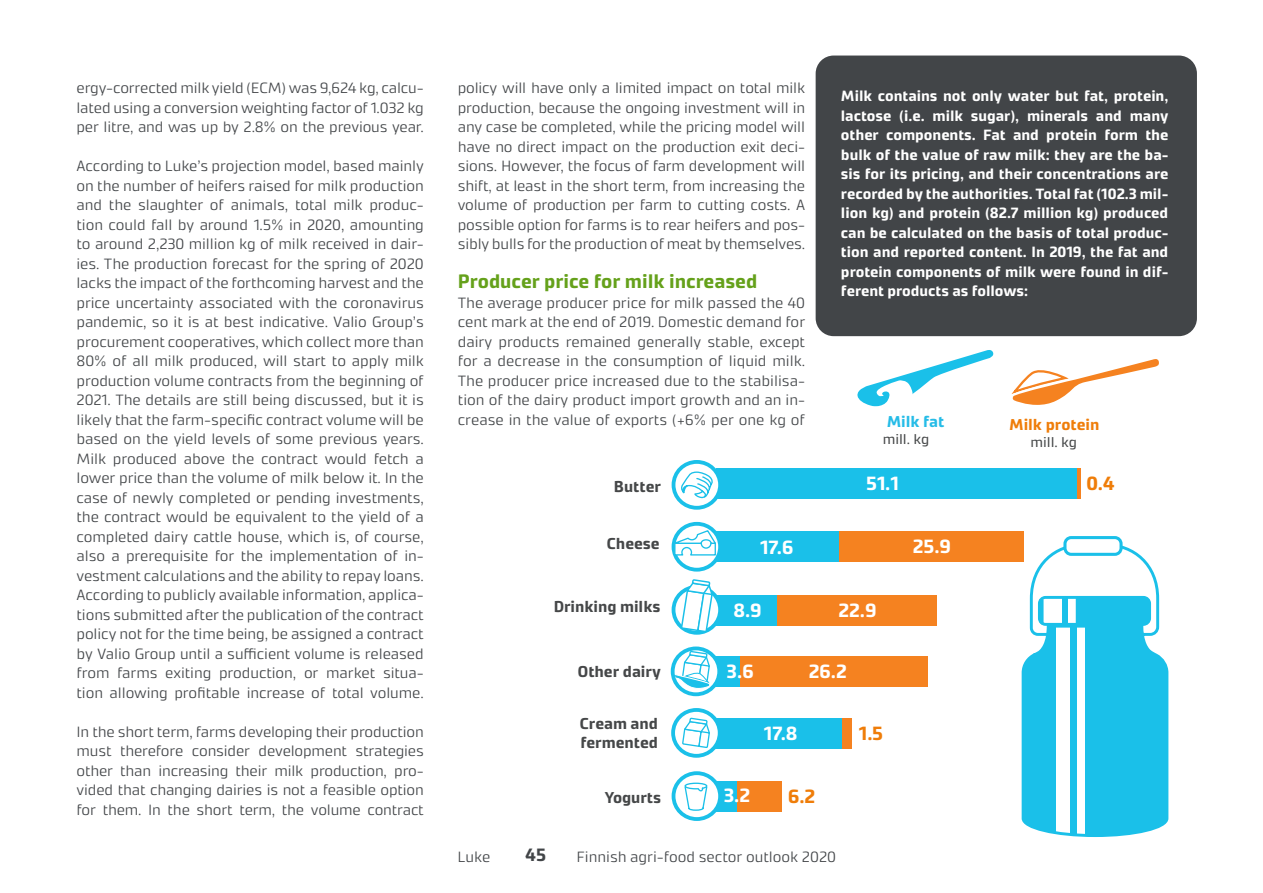
<style>
.page{position:relative;width:1263px;height:893px;background:#fff}
.page>*{position:absolute;margin:0;border:0;box-sizing:border-box;transform-origin:0 0}
.väliotsikko{font:700 19.5px "Accura";color:#65a11b}
.t1{font:700 19.35px "Accura";color:#fff}
.t2{font:700 19.35px "Accura";color:#ef7d09}
.t3{font:700 18px "Accura";color:#424548}
.t4{font:700 15.9px/19px "Accura";color:#454748}
.t5{font:700 15.9px "Accura";color:#ef7d09}
.t6{font:700 15.9px "Accura";color:#26bce7}
.leipis{font:300 15px/19.5px "Accura";letter-spacing:-.01em;color:#424548;text-align:justify}
.tekstiboksi{font:700 15px/19.5px "Accura";color:#fff;text-align:justify}
.t7{font:15px "Accura Light 2";color:#424548}
.t8{font:14.1px "Accura Regular 3";color:#454748}
</style>
<div class="page">
<div style="left:816px;top:56px;width:381px;height:280px;background:#424548;border-radius:18px"></div>
<svg style="left:857px;top:350px;width:137px;height:57px"></svg>
<svg style="left:1011px;top:359px;width:148px;height:46px"></svg>
<div style="left:716px;top:468px;width:361px;height:31px;background:#1ac0e9"></div>
<div style="left:716px;top:532px;width:124px;height:30px;background:#1ac0e9"></div>
<div style="left:716px;top:595px;width:62px;height:30px;background:#1ac0e9"></div>
<div style="left:716px;top:656px;width:24px;height:31px;background:#1ac0e9"></div>
<div style="left:716px;top:719px;width:126px;height:30px;background:#1ac0e9"></div>
<hr style="left:1077px;top:468px;width:4px;height:31px;background:#f58220">
<div style="left:840px;top:532px;width:184px;height:30px;background:#f58220"></div>
<div style="left:778px;top:595px;width:159px;height:30px;background:#f58220"></div>
<div style="left:740px;top:656px;width:187px;height:31px;background:#f58220"></div>
<div style="left:842px;top:719px;width:10px;height:30px;background:#f58220"></div>
<div style="left:716px;top:781px;width:21px;height:30px;background:#1ac0e9"></div>
<div style="left:737px;top:781px;width:44px;height:30px;background:#f58220"></div>
<svg style="left:673px;top:587px;width:47px;height:46px"></svg>
<div style="left:672px;top:585px;width:50px;height:50px;border:4px solid #1ac0e9;border-radius:50%"></div>
<svg style="left:680px;top:580px;width:34px;height:53px"></svg>
<svg style="left:673px;top:524px;width:47px;height:46px"></svg>
<div style="left:672px;top:522px;width:50px;height:50px;border:4px solid #1ac0e9;border-radius:50%"></div>
<svg style="left:671px;top:529px;width:47px;height:27px"></svg>
<svg style="left:673px;top:462px;width:47px;height:46px"></svg>
<div style="left:672px;top:460px;width:50px;height:50px;border:4px solid #1ac0e9;border-radius:50%"></div>
<svg style="left:680px;top:471px;width:35px;height:30px"></svg>
<svg style="left:673px;top:710px;width:47px;height:46px"></svg>
<div style="left:671px;top:708px;width:51px;height:50px;border:4px solid #1ac0e9;border-radius:50%"></div>
<svg style="left:681px;top:718px;width:30px;height:31px"></svg>
<svg style="left:673px;top:773px;width:47px;height:46px"></svg>
<div style="left:672px;top:771px;width:50px;height:50px;border:4px solid #1ac0e9;border-radius:50%"></div>
<svg style="left:684px;top:782px;width:24px;height:29px"></svg>
<svg style="left:1021px;top:542px;width:148px;height:295px"></svg>
<div style="left:1062px;top:597px;width:6px;height:27px;background:#1ac0e9"></div>
<div style="left:1065px;top:538px;width:56px;height:16px;background:#fff;border-radius:6px"></div>
<div style="left:1063px;top:536px;width:59px;height:20px;border:3px solid #1ac0e9;border-radius:6px"></div>
<svg style="left:673px;top:648px;width:46px;height:46px"></svg>
<div style="left:671px;top:646px;width:50px;height:50px;border:4px solid #1ac0e9;border-radius:50%"></div>
<svg style="left:675px;top:650px;width:36px;height:39px"></svg>
<p class="leipis" style="left:77px;top:78px;width:349px">ergy-corrected milk yield (ECM) was 9,624 kg, calcu&shy;lated using a conversion weighting factor of 1.032 kg per litre, and was up by 2.8% on the previous year.</p>
<p class="leipis" style="left:77px;top:156px;width:349px">According to Luke’s projection model, based mainly on the number of heifers raised for milk production and the slaughter of animals, total milk produc&shy;tion could fall by around 1.5% in 2020, amounting to around 2,230 million kg of milk received in dair&shy;ies. The production forecast for the spring of 2020 lacks the impact of the forthcoming harvest and the price uncertainty associated with the coronavirus pandemic, so it is at best indicative. Valio Group’s procurement cooperatives, which collect more than 80% of all milk produced, will start to apply milk production volume contracts from the beginning of 2021. The details are still being discussed, but it is likely that the farm-specific contract volume will be based on the yield levels of some previous years.<br>Milk produced above the contract would fetch a lower price than the volume of milk below it. In the case of newly completed or pending investments, the contract would be equivalent to the yield of a completed dairy cattle house, which is, of course, also a prerequisite for the implementation of in&shy;vestment calculations and the ability to repay loans.<br>According to publicly available information, applica&shy;tions submitted after the publication of the contract policy not for the time being, be assigned a contract by Valio Group until a sufficient volume is released from farms exiting production, or market situa&shy;tion allowing profitable increase of total volume.</p>
<p class="leipis" style="left:77px;top:721px;width:349px">In the short term, farms developing their production must therefore consider development strategies other than increasing their milk production, pro&shy;vided that changing dairies is not a feasible option for them. In the short term, the volume contract</p>
<p class="leipis" style="left:458px;top:78px;width:349px">policy will have only a limited impact on total milk production, because the ongoing investment will in any case be completed, while the pricing model will have no direct impact on the production exit deci&shy;sions. However, the focus of farm development will shift, at least in the short term, from increasing the volume of production per farm to cutting costs. A possible option for farms is to rear heifers and pos&shy;sibly bulls for the production of meat by themselves.</p>
<p class="väliotsikko" style="left:458px;top:269px;width:301px">Producer price for milk increased</p>
<p class="leipis" style="left:458px;top:292px;width:349px">The average producer price for milk passed the 40 cent mark at the end of 2019. Domestic demand for dairy products remained generally stable, except for a decrease in the consumption of liquid milk.<br>The producer price increased due to the stabilisa&shy;tion of the dairy product import growth and an in&shy;crease in the value of exports (+6% per one kg of</p>
<p class="t4" style="left:614px;top:477px;width:49px">Butter</p>
<p class="tekstiboksi" style="left:841px;top:87px;width:329px">Milk contains not only water but fat, protein, lactose (i.e. milk sugar), minerals and many other components. Fat and protein form the bulk of the value of raw milk: they are the ba&shy;sis for its pricing, and their concentrations are recorded by the authorities. Total fat (102.3 mil&shy;lion kg) and protein (82.7 million kg) produced can be calculated on the basis of total produc&shy;tion and reported content. In 2019, the fat and protein components of milk were found in dif&shy;ferent products as follows:</p>
<p class="t6" style="left:887px;top:412px;width:59px">Milk fat</p>
<p class="t5" style="left:1009px;top:415px;width:92px">Milk protein</p>
<p class="t8" style="left:883px;top:431px;width:48px">mill. kg</p>
<p class="t8" style="left:1030px;top:433px;width:48px">mill. kg</p>
<p class="t1" style="left:866px;top:471px;width:34px">51.1</p>
<p class="t2" style="left:1086px;top:471px;width:30px">0.4</p>
<p class="t4" style="left:607px;top:534px;width:54px">Cheese</p>
<p class="t1" style="left:760px;top:535px;width:35px">17.6</p>
<p class="t1" style="left:913px;top:535px;width:40px">25.9</p>
<p class="t4" style="left:554px;top:596px;width:108px">Drinking milks</p>
<p class="t1" style="left:733px;top:599px;width:30px">8.9</p>
<p class="t1" style="left:838px;top:599px;width:40px">22.9</p>
<p class="t4" style="left:578px;top:662px;width:84px">Other dairy</p>
<p class="t4" style="left:580px;top:714px;width:80px">Cream and fermented</p>
<p class="t1" style="left:727px;top:659px;width:29px">3.6</p>
<p class="t1" style="left:809px;top:659px;width:40px">26.2</p>
<p class="t1" style="left:764px;top:721px;width:35px">17.8</p>
<p class="t2" style="left:859px;top:721px;width:26px">1.5</p>
<p class="t4" style="left:604px;top:788px;width:58px">Yogurts</p>
<p class="t1" style="left:724px;top:784px;width:28px">3.2</p>
<p class="t2" style="left:788px;top:784px;width:29px">6.2</p>
<p class="t7" style="left:458px;top:848px;width:34px">Luke</p>
<p class="t3" style="left:525px;top:844px;width:22px">45</p>
<p class="t7" style="left:576px;top:848px;width:261px">Finnish agri-food sector outlook 2020</p>
</div>
